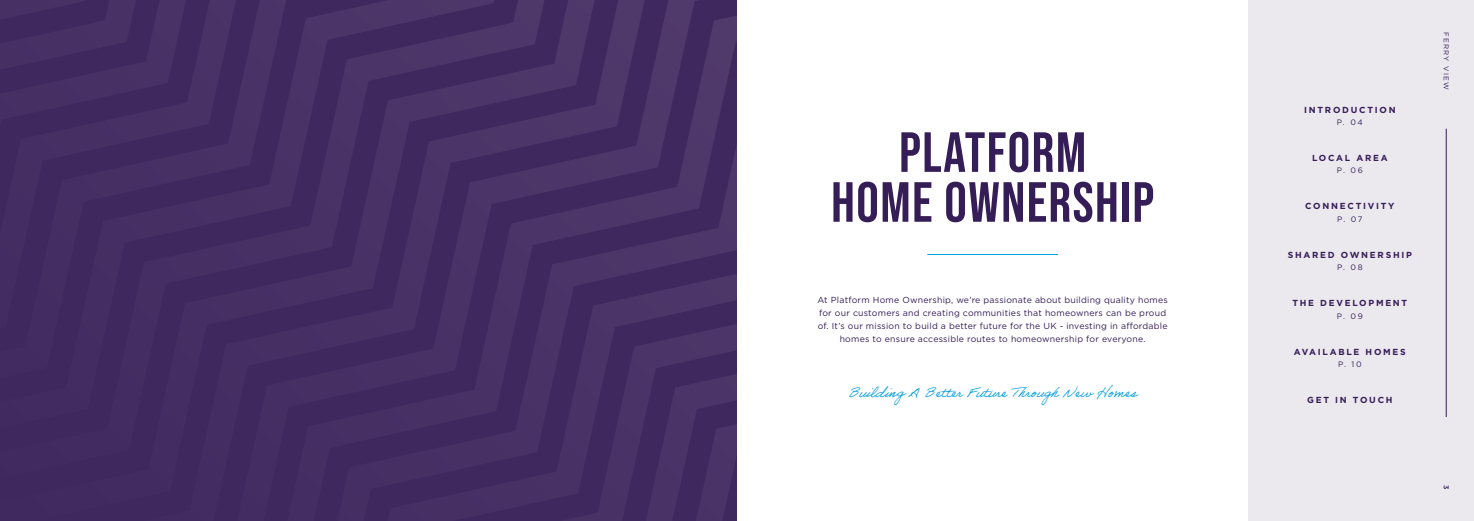
<style>
.page{position:relative;width:1474px;height:521px;background:#fff}
.page>*{position:absolute;margin:0;border:0;box-sizing:border-box;transform-origin:0 0}
.t1{font:700 56.52px/49.9px "Bebas Neue Pro";letter-spacing:.025em;color:#351d57;text-align:center}
.t2{font:14px "Adobe Handwriting Ernie";color:#009ee2}
.t3{font:8.75px/13.1px "Gotham";letter-spacing:.025em;color:#351d57;text-align:center}
.t4{font:700 8.75px "Gotham";letter-spacing:.2em;color:#351d57}
.t5{font:7.88px "Gotham";letter-spacing:.2em;color:#351d57}
.t6{font:7px "Gotham";letter-spacing:.2em;color:#351d57}
.t7{font:500 7px "Gotham";color:#351d57}
</style>
<div class="page">
<div style="left:8px;top:0;width:50px;height:521px;background:#412a5f"></div>
<div style="left:58px;top:0;width:102px;height:521px;background:#412a60"></div>
<div style="left:160px;top:0;width:577px;height:521px;background:#432c61"></div>
<svg style="left:316px;top:37px;width:421px;height:484px;background:#442d62"></svg>
<svg style="left:366px;top:87px;width:371px;height:434px;background:#442d62"></svg>
<div style="left:416px;top:137px;width:321px;height:384px;background:#462f63"></div>
<div style="left:466px;top:239px;width:271px;height:282px;background:#473064"></div>
<svg style="left:578px;top:395px;width:159px;height:126px;background:#442d62"></svg>
<div style="left:1248px;top:0;width:225px;height:521px;background:#ebe8ee"></div>
<hr style="left:927px;top:254px;width:130px;height:1px;background:#009ee2">
<hr style="left:1445px;top:129px;width:1px;height:288px;background:#351d57">
<h1 class="t1" style="left:831px;top:127px;width:324px">PLATFORM<br>HOME OWNERSHIP</h1>
<p class="t3" style="left:817px;top:293px;width:352px">At Platform Home Ownership, we’re passionate about building quality homes for our customers and creating communities that homeowners can be proud of. It’s our mission to build a better future for the UK - investing in affordable homes to ensure accessible routes to homeownership for everyone.</p>
<h2 class="t2" style="left:848px;top:384px;width:290px">Building A Better Future Through New Homes</h2>
<p class="t4" style="left:1304px;top:104px;width:93px">INTRODUCTION</p>
<p class="t5" style="left:1336px;top:117px;width:27px">P. 04</p>
<p class="t4" style="left:1311px;top:152px;width:77px">LOCAL AREA</p>
<p class="t5" style="left:1336px;top:165px;width:27px">P. 06</p>
<p class="t4" style="left:1305px;top:201px;width:91px">CONNECTIVITY</p>
<p class="t5" style="left:1337px;top:214px;width:27px">P. 07</p>
<p class="t4" style="left:1287px;top:249px;width:126px">SHARED OWNERSHIP</p>
<p class="t5" style="left:1336px;top:262px;width:27px">P. 08</p>
<p class="t4" style="left:1292px;top:297px;width:116px">THE DEVELOPMENT</p>
<p class="t5" style="left:1336px;top:311px;width:27px">P. 09</p>
<p class="t4" style="left:1293px;top:346px;width:113px">AVAILABLE HOMES</p>
<p class="t5" style="left:1337px;top:359px;width:25px">P. 10</p>
<p class="t4" style="left:1307px;top:394px;width:87px">GET IN TOUCH</p>
<p class="t6" style="left:1450px;top:32px;width:60px;rotate:90deg">Ferry Vi ew</p>
<p class="t7" style="left:1450px;top:485px;width:6px;rotate:90deg">3</p>
</div>
